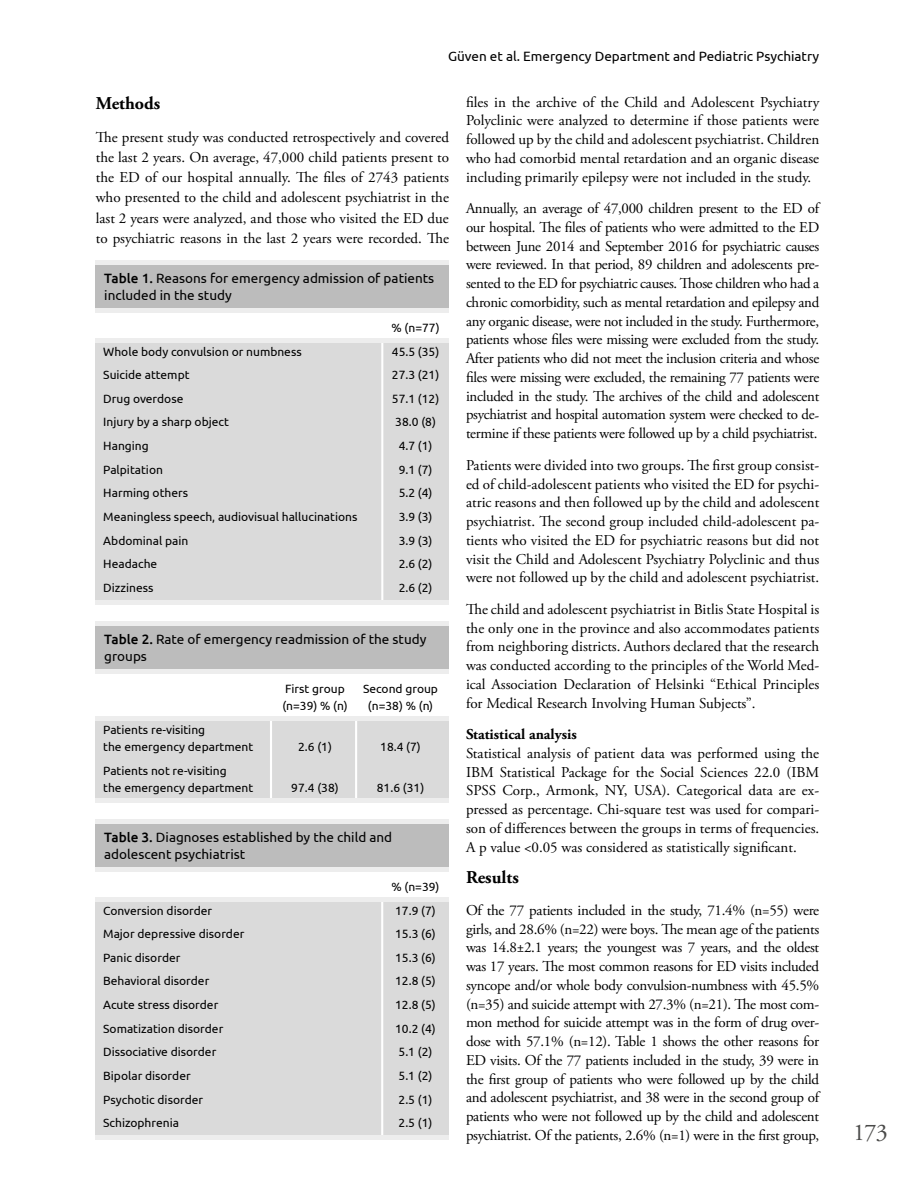
<style>
.page{position:relative;width:915px;height:1191px;background:#fff}
.page>*{position:absolute;margin:0;border:0;box-sizing:border-box;transform-origin:0 0}
.t1{font:24px "Adobe Garamond Pro";color:#4a4a49}
.t2{font:700 18px "Adobe Garamond Pro";color:#000}
.t3{font:15px/18.8px "Adobe Garamond Pro";color:#000;text-align:justify}
.t4{font:700 15px "Adobe Garamond Pro";color:#000}
.t5{font:13.5px/16.2px "Ubuntu";color:#000}
.t6{font:12px/17.2px "Ubuntu";color:#000}
.s1{font-weight:500}
</style>
<div class="page">
<div style="left:96px;top:264px;width:353px;height:44px;background:#bcbcbc"></div>
<div style="left:96px;top:342px;width:353px;height:258px;background:#dadada"></div>
<hr style="left:96px;top:308px;width:353px;height:4px;background:#ededed">
<div style="left:96px;top:260px;width:353px;height:5px;background:#ededed"></div>
<hr style="left:381px;top:342px;width:2px;height:261px;background:#fff">
<hr style="left:96px;top:600px;width:353px;height:4px;background:#ededed">
<hr style="left:96px;top:338px;width:353px;height:4px;background:#ededed">
<div style="left:96px;top:625px;width:353px;height:44px;background:#bcbcbc"></div>
<div style="left:96px;top:720px;width:353px;height:79px;background:#dadada"></div>
<hr style="left:96px;top:669px;width:353px;height:4px;background:#ededed">
<div style="left:96px;top:621px;width:353px;height:5px;background:#ededed"></div>
<hr style="left:270px;top:720px;width:2px;height:81px;background:#fff">
<hr style="left:355px;top:720px;width:2px;height:81px;background:#fff">
<hr style="left:96px;top:798px;width:353px;height:4px;background:#ededed">
<hr style="left:96px;top:716px;width:353px;height:4px;background:#ededed">
<div style="left:96px;top:823px;width:353px;height:44px;background:#bcbcbc"></div>
<div style="left:96px;top:901px;width:353px;height:234px;background:#dadada"></div>
<hr style="left:96px;top:867px;width:353px;height:4px;background:#ededed">
<div style="left:96px;top:819px;width:353px;height:5px;background:#ededed"></div>
<hr style="left:381px;top:901px;width:2px;height:237px;background:#fff">
<div style="left:96px;top:1135px;width:353px;height:5px;background:#ededed"></div>
<hr style="left:96px;top:897px;width:353px;height:4px;background:#ededed">
<p class="t5" style="left:448px;top:48px;width:372px">Güven et al. Emergency Department and Pediatric Psychiatry</p>
<p class="t2" style="left:96px;top:93px;width:66px">Methods</p>
<p class="t3" style="left:96px;top:127px;width:354px;line-height:20.2px">The present study was conducted retrospectively and covered the last 2 years. On average, 47,000 child patients present to the ED of our hospital annually. The files of 2743 patients who presented to the child and adolescent psychiatrist in the last 2 years were analyzed, and those who visited the ED due to psychiatric reasons in the last 2 years were recorded. The</p>
<p class="t5" style="left:104px;top:270px;width:331px"><span class="s1">Table 1.</span> Reasons for emergency admission of patients included in the study</p>
<p class="t6" style="left:391px;top:318px;width:50px">% (n=77)</p>
<p class="t6" style="left:103px;top:342px;width:200px">Whole body convulsion or numbness</p>
<p class="t6" style="left:392px;top:342px;width:49px">45.5 (35)</p>
<p class="t6" style="left:103px;top:366px;width:88px">Suicide attempt</p>
<p class="t6" style="left:392px;top:366px;width:49px">27.3 (21)</p>
<p class="t6" style="left:103px;top:389px;width:82px">Drug overdose</p>
<p class="t6" style="left:392px;top:389px;width:49px">57.1 (12)</p>
<p class="t6" style="left:103px;top:413px;width:127px">Injury by a sharp object</p>
<p class="t6" style="left:395px;top:413px;width:42px">38.0 (8)</p>
<p class="t6" style="left:103px;top:437px;width:47px">Hanging</p>
<p class="t6" style="left:398px;top:437px;width:35px">4.7 (1)</p>
<p class="t6" style="left:103px;top:460px;width:61px">Palpitation</p>
<p class="t6" style="left:398px;top:460px;width:35px">9.1 (7)</p>
<p class="t6" style="left:103px;top:484px;width:86px">Harming others</p>
<p class="t6" style="left:398px;top:484px;width:35px">5.2 (4)</p>
<p class="t6" style="left:103px;top:508px;width:255px">Meaningless speech, audiovisual hallucinations</p>
<p class="t6" style="left:398px;top:508px;width:35px">3.9 (3)</p>
<p class="t6" style="left:103px;top:531px;width:86px">Abdominal pain</p>
<p class="t6" style="left:398px;top:531px;width:35px">3.9 (3)</p>
<p class="t6" style="left:103px;top:555px;width:55px">Headache</p>
<p class="t6" style="left:398px;top:555px;width:35px">2.6 (2)</p>
<p class="t6" style="left:103px;top:578px;width:52px">Dizziness</p>
<p class="t6" style="left:398px;top:578px;width:35px">2.6 (2)</p>
<p class="t5" style="left:104px;top:631px;width:323px"><span class="s1">Table 2.</span> Rate of emergency readmission of the study groups</p>
<p class="t6" style="left:285px;top:679px;width:61px">First group</p>
<p class="t6" style="left:363px;top:679px;width:76px">Second group</p>
<p class="t6" style="left:282px;top:697px;width:67px">(n=39) % (n)</p>
<p class="t6" style="left:368px;top:697px;width:67px">(n=38) % (n)</p>
<p class="t6" style="left:103px;top:720px;width:151px">Patients re-visiting<br>the emergency department</p>
<p class="t6" style="left:298px;top:737px;width:35px">2.6 (1)</p>
<p class="t6" style="left:380px;top:737px;width:42px">18.4 (7)</p>
<p class="t6" style="left:103px;top:761px;width:151px">Patients not re-visiting<br>the emergency department</p>
<p class="t6" style="left:291px;top:778px;width:49px">97.4 (38)</p>
<p class="t6" style="left:377px;top:778px;width:49px">81.6 (31)</p>
<p class="t5" style="left:104px;top:829px;width:289px"><span class="s1">Table 3.</span> Diagnoses established by the child and adolescent psychiatrist</p>
<p class="t6" style="left:391px;top:877px;width:50px">% (n=39)</p>
<p class="t6" style="left:103px;top:901px;width:110px">Conversion disorder</p>
<p class="t6" style="left:395px;top:901px;width:42px">17.9 (7)</p>
<p class="t6" style="left:103px;top:925px;width:143px">Major depressive disorder</p>
<p class="t6" style="left:395px;top:925px;width:42px">15.3 (6)</p>
<p class="t6" style="left:103px;top:948px;width:79px">Panic disorder</p>
<p class="t6" style="left:395px;top:948px;width:42px">15.3 (6)</p>
<p class="t6" style="left:103px;top:972px;width:108px">Behavioral disorder</p>
<p class="t6" style="left:395px;top:972px;width:42px">12.8 (5)</p>
<p class="t6" style="left:103px;top:995px;width:117px">Acute stress disorder</p>
<p class="t6" style="left:395px;top:995px;width:42px">12.8 (5)</p>
<p class="t6" style="left:103px;top:1019px;width:122px">Somatization disorder</p>
<p class="t6" style="left:395px;top:1019px;width:42px">10.2 (4)</p>
<p class="t6" style="left:103px;top:1043px;width:115px">Dissociative disorder</p>
<p class="t6" style="left:398px;top:1043px;width:35px">5.1 (2)</p>
<p class="t6" style="left:103px;top:1066px;width:89px">Bipolar disorder</p>
<p class="t6" style="left:398px;top:1066px;width:35px">5.1 (2)</p>
<p class="t6" style="left:103px;top:1090px;width:101px">Psychotic disorder</p>
<p class="t6" style="left:398px;top:1090px;width:35px">2.5 (1)</p>
<p class="t6" style="left:103px;top:1114px;width:77px">Schizophrenia</p>
<p class="t6" style="left:398px;top:1114px;width:35px">2.5 (1)</p>
<p class="t3" style="left:466px;top:93px;width:354px">files in the archive of the Child and Adolescent Psychiatry Polyclinic were analyzed to determine if those patients were followed up by the child and adolescent psychiatrist. Children who had comorbid mental retardation and an organic disease including primarily epilepsy were not included in the study.</p>
<p class="t3" style="left:466px;top:199px;width:354px">Annually, an average of 47,000 children present to the ED of our hospital. The files of patients who were admitted to the ED between June 2014 and September 2016 for psychiatric causes were reviewed. In that period, 89 children and adolescents pre&shy;sented to the ED for psychiatric causes. Those children who had a chronic comorbidity, such as mental retardation and epilepsy and any organic disease, were not included in the study. Furthermore, patients whose files were missing were excluded from the study.<br>After patients who did not meet the inclusion criteria and whose files were missing were excluded, the remaining 77 patients were included in the study. The archives of the child and adolescent psychiatrist and hospital automation system were checked to de&shy;termine if these patients were followed up by a child psychiatrist.</p>
<p class="t3" style="left:466px;top:456px;width:354px">Patients were divided into two groups. The first group consist&shy;ed of child-adolescent patients who visited the ED for psychi&shy;atric reasons and then followed up by the child and adolescent psychiatrist. The second group included child-adolescent pa&shy;tients who visited the ED for psychiatric reasons but did not visit the Child and Adolescent Psychiatry Polyclinic and thus were not followed up by the child and adolescent psychiatrist.</p>
<p class="t3" style="left:466px;top:600px;width:354px">The child and adolescent psychiatrist in Bitlis State Hospital is the only one in the province and also accommodates patients from neighboring districts. Authors declared that the research was conducted according to the principles of the World Med&shy;ical Association Declaration of Helsinki “Ethical Principles for Medical Research Involving Human Subjects”.</p>
<p class="t4" style="left:466px;top:725px;width:112px">Statistical analysis</p>
<p class="t3" style="left:466px;top:744px;width:354px">Statistical analysis of patient data was performed using the IBM Statistical Package for the Social Sciences 22.0 (IBM SPSS Corp., Armonk, NY, USA). Categorical data are ex&shy;pressed as percentage. Chi-square test was used for compari&shy;son of differences between the groups in terms of frequencies.<br>A p value &lt;0.05 was considered as statistically significant.</p>
<p class="t2" style="left:466px;top:867px;width:54px">Results</p>
<p class="t3" style="left:466px;top:901px;width:354px">Of the 77 patients included in the study, 71.4% (n=55) were girls, and 28.6% (n=22) were boys. The mean age of the patients was 14.8±2.1 years; the youngest was 7 years, and the oldest was 17 years. The most common reasons for ED visits included syncope and/or whole body convulsion-numbness with 45.5% (n=35) and suicide attempt with 27.3% (n=21). The most com&shy;mon method for suicide attempt was in the form of drug over&shy;dose with 57.1% (n=12). Table 1 shows the other reasons for ED visits. Of the 77 patients included in the study, 39 were in the first group of patients who were followed up by the child and adolescent psychiatrist, and 38 were in the second group of patients who were not followed up by the child and adolescent psychiatrist. Of the patients, 2.6% (n=1) were in the first group,</p>
<h1 class="t1" style="left:853px;top:1118px;width:36px">173</h1>
</div>
